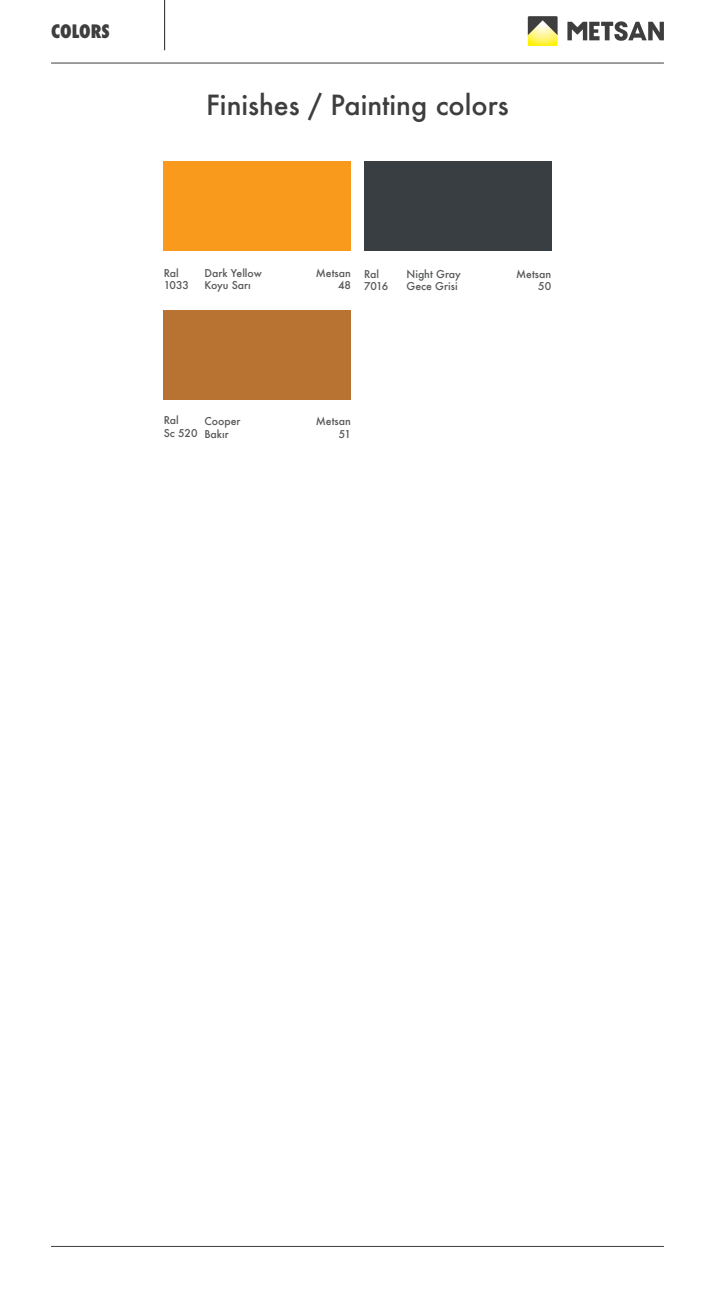
<style>
.page{position:relative;width:715px;height:1297px;background:#fff}
.page>*{position:absolute;margin:0;border:0;box-sizing:border-box;transform-origin:0 0}
.t1{font:500 27px "Futura";color:#3e3e3f}
.t2{font:800 condensed 18px "Futura";color:#3e3e3f}
.t3{font:500 10.5px/12.6px "Futura";color:#57585a}
</style>
<div class="page">
<hr style="left:51px;top:63px;width:612px;height:1px;background:#3e3e3f">
<hr style="left:164px;top:0;width:1px;height:50px;background:#231f20">
<svg style="left:527px;top:16px;width:30px;height:30px"></svg>
<svg style="left:567px;top:21px;width:96px;height:20px"></svg>
<hr style="left:51px;top:1246px;width:612px;height:1px;background:#3e3e3f">
<div style="left:164px;top:162px;width:187px;height:89px;background:#f99a1c"></div>
<div style="left:364px;top:162px;width:187px;height:89px;background:#383e42"></div>
<div style="left:164px;top:310px;width:187px;height:90px;background:#b87333"></div>
<h2 class="t2" style="left:51px;top:20px;width:60px">COLORS</h2>
<h1 class="t1" style="left:206px;top:86px;width:304px">Finishes / Painting colors</h1>
<p class="t3" style="left:164px;top:266px;width:27px">Ral<br>1033</p>
<p class="t3" style="left:516px;top:267px;width:37px;text-align:right">Metsan<br>50</p>
<p class="t3" style="left:204px;top:266px;width:59px">Dark Yellow<br>Koyu Sarı</p>
<p class="t3" style="left:406px;top:267px;width:56px">Night Gray<br>Gece Grisi</p>
<p class="t3" style="left:315px;top:266px;width:37px;text-align:right">Metsan<br>48</p>
<p class="t3" style="left:364px;top:267px;width:26px">Ral<br>7016</p>
<p class="t3" style="left:164px;top:414px;width:35px">Ral<br>Sc 520</p>
<p class="t3" style="left:315px;top:415px;width:37px;text-align:right">Metsan<br>51</p>
<p class="t3" style="left:204px;top:415px;width:38px">Cooper<br>Bakır</p>
</div>
